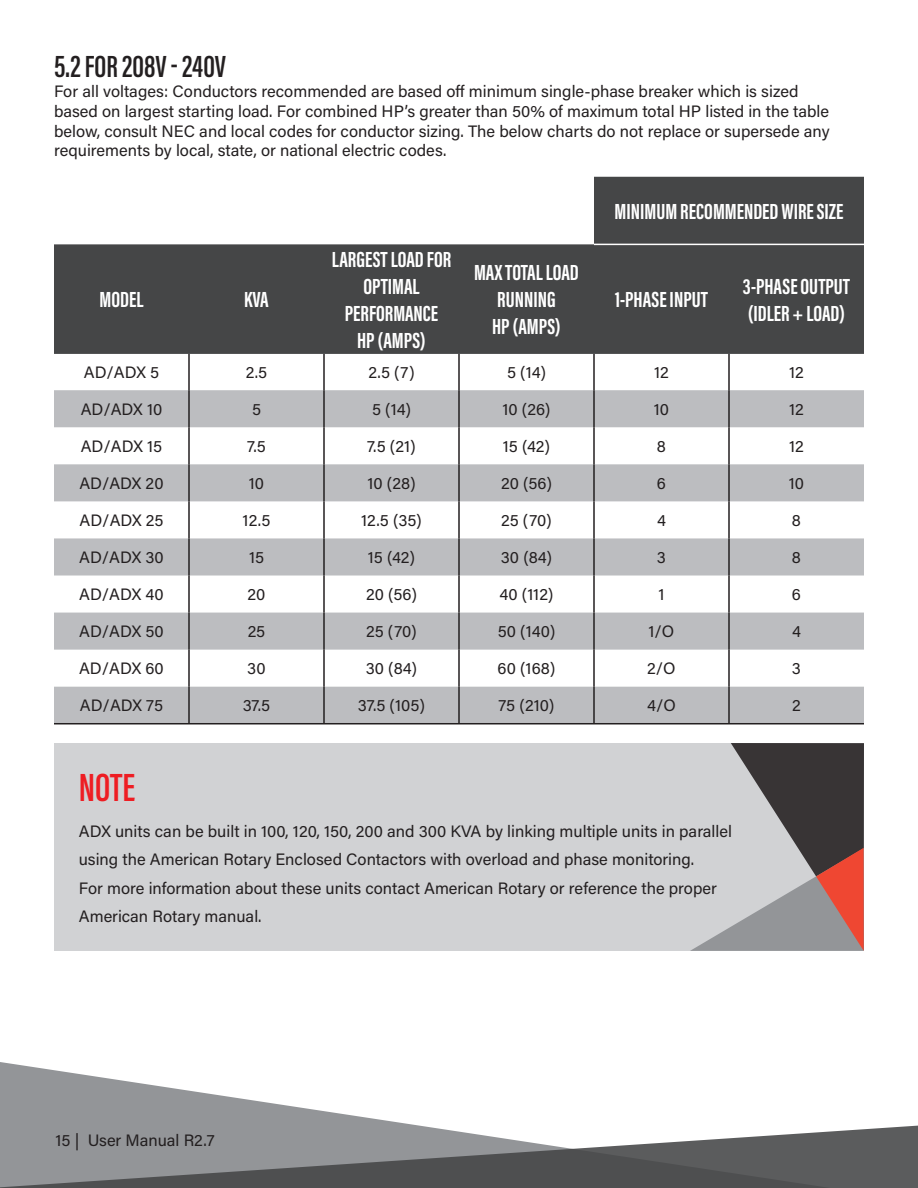
<style>
.page{position:relative;width:918px;height:1188px;background:#fff}
.page>*{position:absolute;margin:0;border:0;box-sizing:border-box;transform-origin:0 0}
.t1{font:600 40.5px "Acumin Pro Extra Cond";color:#ee1d23}
.t2{font:600 31.5px "Acumin Pro Extra Cond";color:#231f20}
.t3{font:700 22.5px/27px "Acumin Pro Extra Cond";color:#fff;text-align:center}
.t4{font:16.5px/19.8px "Acumin Pro";color:#231f20}
</style>
<div class="page">
<svg style="left:0;top:1062px;width:382px;height:58px"></svg>
<svg style="left:0;top:1120px;width:918px;height:68px;background:#848587"></svg>
<svg style="left:54px;top:177px;width:810px;height:177px;fill:#454647"></svg>
<svg style="left:54px;top:390px;width:810px;height:333px;fill:#bcbdc0"></svg>
<hr style="left:188px;top:354px;width:2px;height:36px;background:#231f20">
<hr style="left:323px;top:354px;width:2px;height:36px;background:#231f20">
<hr style="left:458px;top:354px;width:2px;height:36px;background:#231f20">
<hr style="left:593px;top:354px;width:2px;height:36px;background:#231f20">
<hr style="left:188px;top:390px;width:2px;height:37px;background:#231f20">
<hr style="left:323px;top:390px;width:2px;height:37px;background:#231f20">
<hr style="left:458px;top:390px;width:2px;height:37px;background:#231f20">
<hr style="left:593px;top:390px;width:2px;height:37px;background:#231f20">
<hr style="left:188px;top:501px;width:2px;height:37px;background:#231f20">
<hr style="left:323px;top:501px;width:2px;height:37px;background:#231f20">
<hr style="left:458px;top:501px;width:2px;height:37px;background:#231f20">
<hr style="left:593px;top:501px;width:2px;height:37px;background:#231f20">
<hr style="left:728px;top:354px;width:2px;height:36px;background:#231f20">
<hr style="left:728px;top:390px;width:2px;height:37px;background:#231f20">
<hr style="left:728px;top:501px;width:2px;height:37px;background:#231f20">
<hr style="left:188px;top:427px;width:2px;height:37px;background:#231f20">
<hr style="left:323px;top:427px;width:2px;height:37px;background:#231f20">
<hr style="left:458px;top:427px;width:2px;height:37px;background:#231f20">
<hr style="left:593px;top:427px;width:2px;height:37px;background:#231f20">
<hr style="left:728px;top:427px;width:2px;height:37px;background:#231f20">
<hr style="left:188px;top:464px;width:2px;height:37px;background:#231f20">
<hr style="left:323px;top:464px;width:2px;height:37px;background:#231f20">
<hr style="left:458px;top:464px;width:2px;height:37px;background:#231f20">
<hr style="left:593px;top:464px;width:2px;height:37px;background:#231f20">
<hr style="left:728px;top:464px;width:2px;height:37px;background:#231f20">
<hr style="left:188px;top:538px;width:2px;height:38px;background:#231f20">
<hr style="left:323px;top:538px;width:2px;height:38px;background:#231f20">
<hr style="left:458px;top:538px;width:2px;height:38px;background:#231f20">
<hr style="left:593px;top:538px;width:2px;height:38px;background:#231f20">
<hr style="left:728px;top:538px;width:2px;height:38px;background:#231f20">
<hr style="left:188px;top:576px;width:2px;height:37px;background:#231f20">
<hr style="left:323px;top:576px;width:2px;height:37px;background:#231f20">
<hr style="left:458px;top:576px;width:2px;height:37px;background:#231f20">
<hr style="left:593px;top:576px;width:2px;height:37px;background:#231f20">
<hr style="left:728px;top:576px;width:2px;height:37px;background:#231f20">
<hr style="left:188px;top:613px;width:2px;height:37px;background:#231f20">
<hr style="left:323px;top:613px;width:2px;height:37px;background:#231f20">
<hr style="left:458px;top:613px;width:2px;height:37px;background:#231f20">
<hr style="left:593px;top:613px;width:2px;height:37px;background:#231f20">
<hr style="left:728px;top:613px;width:2px;height:37px;background:#231f20">
<hr style="left:188px;top:650px;width:2px;height:37px;background:#231f20">
<hr style="left:323px;top:650px;width:2px;height:37px;background:#231f20">
<hr style="left:458px;top:650px;width:2px;height:37px;background:#231f20">
<hr style="left:593px;top:650px;width:2px;height:37px;background:#231f20">
<hr style="left:728px;top:650px;width:2px;height:37px;background:#231f20">
<hr style="left:188px;top:687px;width:2px;height:36px;background:#231f20">
<hr style="left:323px;top:687px;width:2px;height:36px;background:#231f20">
<hr style="left:458px;top:687px;width:2px;height:36px;background:#231f20">
<hr style="left:593px;top:687px;width:2px;height:36px;background:#231f20">
<hr style="left:728px;top:687px;width:2px;height:36px;background:#231f20">
<hr style="left:54px;top:723px;width:135px;height:1px;background:#231f20">
<hr style="left:189px;top:723px;width:135px;height:1px;background:#231f20">
<hr style="left:324px;top:723px;width:135px;height:1px;background:#231f20">
<hr style="left:459px;top:723px;width:135px;height:1px;background:#231f20">
<hr style="left:594px;top:723px;width:135px;height:1px;background:#231f20">
<hr style="left:729px;top:723px;width:135px;height:1px;background:#231f20">
<hr style="left:594px;top:244px;width:135px;height:1px;background:#fff">
<hr style="left:729px;top:244px;width:135px;height:1px;background:#fff">
<div style="left:54px;top:743px;width:810px;height:208px;background:#d1d2d4"></div>
<svg style="left:690px;top:743px;width:174px;height:208px"></svg>
<h2 class="t2" style="left:54px;top:47px;width:174px">5.2 FOR 208V - 240V</h2>
<p class="t4" style="left:54px;top:81px;width:777px">For all voltages: Conductors recommended are based off minimum single-phase breaker which is sized based on largest starting load. For combined HP’s greater than 50% of maximum total HP listed in the table below, consult NEC and local codes for conductor sizing. The below charts do not replace or supersede any requirements by local, state, or national electric codes.</p>
<h3 class="t3" style="left:100px;top:286px;width:45px">MODEL</h3>
<h3 class="t3" style="left:244px;top:286px;width:26px">KVA</h3>
<h3 class="t3" style="left:332px;top:246px;width:121px">LARGEST LOAD FOR<br>OPTIMAL<br>PERFORMANCE<br>HP (AMPS)</h3>
<h3 class="t3" style="left:474px;top:259px;width:106px">MAX TOTAL LOAD<br>RUNNING<br>HP (AMPS)</h3>
<h3 class="t3" style="left:615px;top:198px;width:230px">MINIMUM RECOMMENDED WIRE SIZE</h3>
<h3 class="t3" style="left:615px;top:286px;width:94px">1-PHASE INPUT</h3>
<h3 class="t3" style="left:743px;top:273px;width:109px;text-align:left">3-PHASE OUTPUT (IDLER + LOAD)</h3>
<p class="t4" style="left:84px;top:361px;width:77px">AD/ADX 5</p>
<p class="t4" style="left:246px;top:361px;width:23px">2.5</p>
<p class="t4" style="left:368px;top:361px;width:48px">2.5 (7)</p>
<p class="t4" style="left:507px;top:361px;width:40px">5 (14)</p>
<p class="t4" style="left:654px;top:361px;width:16px">12</p>
<p class="t4" style="left:789px;top:361px;width:16px">12</p>
<p class="t4" style="left:81px;top:398px;width:83px">AD/ADX 10</p>
<p class="t4" style="left:252px;top:398px;width:10px">5</p>
<p class="t4" style="left:372px;top:398px;width:40px">5 (14)</p>
<p class="t4" style="left:503px;top:398px;width:49px">10 (26)</p>
<p class="t4" style="left:654px;top:398px;width:17px">10</p>
<p class="t4" style="left:789px;top:398px;width:16px">12</p>
<p class="t4" style="left:81px;top:436px;width:83px">AD/ADX 15</p>
<p class="t4" style="left:247px;top:436px;width:20px">7.5</p>
<p class="t4" style="left:367px;top:436px;width:50px">7.5 (21)</p>
<p class="t4" style="left:503px;top:436px;width:49px">15 (42)</p>
<p class="t4" style="left:657px;top:436px;width:11px">8</p>
<p class="t4" style="left:789px;top:436px;width:16px">12</p>
<p class="t4" style="left:79px;top:473px;width:86px">AD/ADX 20</p>
<p class="t4" style="left:249px;top:473px;width:17px">10</p>
<p class="t4" style="left:367px;top:473px;width:50px">10 (28)</p>
<p class="t4" style="left:501px;top:473px;width:52px">20 (56)</p>
<p class="t4" style="left:657px;top:473px;width:11px">6</p>
<p class="t4" style="left:789px;top:473px;width:17px">10</p>
<p class="t4" style="left:80px;top:510px;width:85px">AD/ADX 25</p>
<p class="t4" style="left:243px;top:510px;width:29px">12.5</p>
<p class="t4" style="left:361px;top:510px;width:62px">12.5 (35)</p>
<p class="t4" style="left:501px;top:510px;width:52px">25 (70)</p>
<p class="t4" style="left:657px;top:510px;width:10px">4</p>
<p class="t4" style="left:792px;top:510px;width:11px">8</p>
<p class="t4" style="left:79px;top:547px;width:86px">AD/ADX 30</p>
<p class="t4" style="left:249px;top:547px;width:16px">15</p>
<p class="t4" style="left:368px;top:547px;width:49px">15 (42)</p>
<p class="t4" style="left:501px;top:547px;width:53px">30 (84)</p>
<p class="t4" style="left:657px;top:547px;width:11px">3</p>
<p class="t4" style="left:792px;top:547px;width:11px">8</p>
<p class="t4" style="left:79px;top:584px;width:86px">AD/ADX 40</p>
<p class="t4" style="left:248px;top:584px;width:19px">20</p>
<p class="t4" style="left:366px;top:584px;width:52px">20 (56)</p>
<p class="t4" style="left:499px;top:584px;width:56px">40 (112)</p>
<p class="t4" style="left:659px;top:584px;width:8px">1</p>
<p class="t4" style="left:792px;top:584px;width:11px">6</p>
<p class="t4" style="left:79px;top:621px;width:86px">AD/ADX 50</p>
<p class="t4" style="left:248px;top:621px;width:19px">25</p>
<p class="t4" style="left:366px;top:621px;width:52px">25 (70)</p>
<p class="t4" style="left:498px;top:621px;width:59px">50 (140)</p>
<p class="t4" style="left:649px;top:621px;width:27px">1/O</p>
<p class="t4" style="left:792px;top:621px;width:10px">4</p>
<p class="t4" style="left:79px;top:658px;width:86px">AD/ADX 60</p>
<p class="t4" style="left:247px;top:658px;width:20px">30</p>
<p class="t4" style="left:366px;top:658px;width:53px">30 (84)</p>
<p class="t4" style="left:498px;top:658px;width:59px">60 (168)</p>
<p class="t4" style="left:647px;top:658px;width:30px">2/O</p>
<p class="t4" style="left:792px;top:658px;width:11px">3</p>
<p class="t4" style="left:80px;top:695px;width:85px">AD/ADX 75</p>
<p class="t4" style="left:243px;top:695px;width:29px">37.5</p>
<p class="t4" style="left:358px;top:695px;width:69px">37.5 (105)</p>
<p class="t4" style="left:499px;top:695px;width:57px">75 (210)</p>
<p class="t4" style="left:647px;top:695px;width:30px">4/O</p>
<p class="t4" style="left:792px;top:695px;width:10px">2</p>
<h1 class="t1" style="left:79px;top:763px;width:58px">NOTE</h1>
<p class="t4" style="left:79px;top:816px;width:655px;line-height:28.5px">ADX units can be built in 100, 120, 150, 200 and 300 KVA by linking multiple units in parallel using the American Rotary Enclosed Contactors with overload and phase monitoring.<br>For more information about these units contact American Rotary or reference the proper American Rotary manual.</p>
<p class="t4" style="left:56px;top:1130px;width:161px">15 | User Manual R2.7</p>
</div>
